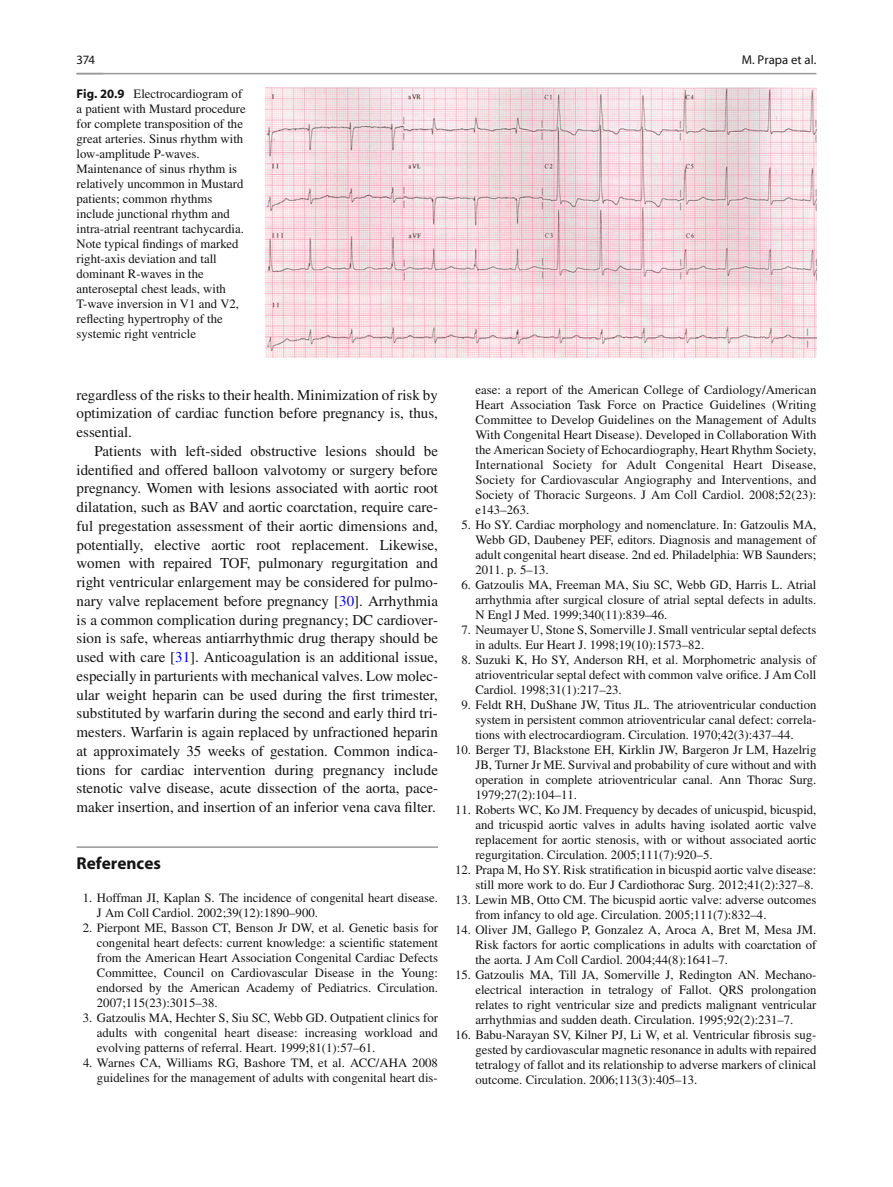
<style>
.page{position:relative;width:893px;height:1187px;background:#fff}
.page>*{position:absolute;margin:0;border:0;box-sizing:border-box;transform-origin:0 0}
.t1{font:700 17.25px "Myriad";color:#131413}
.t2{font:15px/18.8px "Times";color:#131413;text-align:justify}
.t3{font:12.75px/15px "Times";color:#131413;text-align:justify}
.t4{font:12.75px "Myriad";color:#131413}
.s1{font-family:"Myriad";font-weight:700}
.s2{color:#00f}
</style>
<div class="page">
<hr style="left:77px;top:73px;width:739px;height:1px;background:#989898">
<hr style="left:77px;top:846px;width:361px;height:1px;background:#989898">
<img style="left:266px;top:88px;width:550px;height:269px">
<p class="t4" style="left:77px;top:55px;width:20px">374</p>
<p class="t4" style="left:742px;top:55px;width:76px">M. Prapa et al.</p>
<p class="t3" style="left:77px;top:87px;width:171px;text-align:left"><span class="s1">Fig. 20.9</span> Electrocardiogram of a patient with Mustard procedure for complete transposition of the great arteries. Sinus rhythm with low-amplitude P-waves.<br>Maintenance of sinus rhythm is relatively uncommon in Mustard patients; common rhythms include junctional rhythm and intra-atrial reentrant tachycardia.<br>Note typical fi ndings of marked right-axis deviation and tall dominant R-waves in the anteroseptal chest leads, with<br>T-wave inversion in V1 and V2, re fl ecting hypertrophy of the systemic right ventricle</p>
<p class="t2" style="left:77px;top:386px;width:363px">regardless of the risks to their health. Minimization of risk by optimization of cardiac function before pregnancy is, thus, essential.</p>
<p class="t2" style="left:77px;top:443px;width:363px;text-indent:18px">Patients with left-sided obstructive lesions should be identi fi ed and offered balloon valvotomy or surgery before pregnancy. Women with lesions associated with aortic root dilatation, such as BAV and aortic coarctation, require care&shy;ful pregestation assessment of their aortic dimensions and, potentially, elective aortic root replacement. Likewise, women with repaired TOF, pulmonary regurgitation and right ventricular enlargement may be considered for pulmo&shy;nary valve replacement before pregnancy [ <span class="s2">30</span> ] . Arrhythmia is a common complication during pregnancy; DC cardiover&shy;sion is safe, whereas antiarrhythmic drug therapy should be used with care [ <span class="s2">31</span> ] . Anticoagulation is an additional issue, especially in parturients with mechanical valves. Low molec&shy;ular weight heparin can be used during the fi rst trimester, substituted by warfarin during the second and early third tri&shy;mesters. Warfarin is again replaced by unfractioned heparin at approximately 35 weeks of gestation. Common indica&shy;tions for cardiac intervention during pregnancy include stenotic valve disease, acute dissection of the aorta, pace&shy;maker insertion, and insertion of an inferior vena cava fi lter.</p>
<h1 class="t1" style="left:77px;top:856px;width:86px">References</h1>
<p class="t3" style="left:97px;top:891px;width:343px;text-indent:-14px">1. Hoffman JI, Kaplan S. The incidence of congenital heart disease.<br>J Am Coll Cardiol. 2002;39(12):1890–900.</p>
<p class="t3" style="left:97px;top:921px;width:343px;text-indent:-14px">2. Pierpont ME, Basson CT, Benson Jr DW, et al. Genetic basis for congenital heart defects: current knowledge: a scienti fi c statement from the American Heart Association Congenital Cardiac Defects Committee, Council on Cardiovascular Disease in the Young: endorsed by the American Academy of Pediatrics. Circulation.<br>2007;115(23):3015–38.</p>
<p class="t3" style="left:97px;top:1011px;width:343px;text-indent:-14px">3. Gatzoulis MA, Hechter S, Siu SC, Webb GD. Outpatient clinics for adults with congenital heart disease: increasing workload and evolving patterns of referral. Heart. 1999;81(1):57–61.</p>
<p class="t3" style="left:83px;top:1056px;width:356px;text-align:right">4. Warnes CA, Williams RG, Bashore TM, et al. ACC/AHA 2008 guidelines for the management of adults with congenital heart dis-</p>
<p class="t3" style="left:475px;top:383px;width:343px">ease: a report of the American College of Cardiology/American Heart Association Task Force on Practice Guidelines (Writing Committee to Develop Guidelines on the Management of Adults With Congenital Heart Disease). Developed in Collaboration With the American Society of Echocardiography, Heart Rhythm Society, International Society for Adult Congenital Heart Disease, Society for Cardiovascular Angiography and Interventions, and Society of Thoracic Surgeons. J Am Coll Cardiol. 2008;52(23): e143–263.</p>
<p class="t3" style="left:475px;top:518px;width:343px;text-indent:-14px">5. Ho SY. Cardiac morphology and nomenclature. In: Gatzoulis MA, Webb GD, Daubeney PEF, editors. Diagnosis and management of adult congenital heart disease. 2nd ed. Philadelphia: WB Saunders; 2011. p. 5–13.</p>
<p class="t3" style="left:475px;top:578px;width:343px;text-indent:-14px">6. Gatzoulis MA, Freeman MA, Siu SC, Webb GD, Harris L. Atrial arrhythmia after surgical closure of atrial septal defects in adults.<br>N Engl J Med. 1999;340(11):839–46.</p>
<p class="t3" style="left:475px;top:623px;width:343px;text-indent:-14px">7. Neumayer U, Stone S, Somerville J. Small ventricular septal defects in adults. Eur Heart J. 1998;19(10):1573–82.</p>
<p class="t3" style="left:475px;top:653px;width:343px;text-indent:-14px">8. Suzuki K, Ho SY, Anderson RH, et al. Morphometric analysis of atrioventricular septal defect with common valve ori fi ce. J Am Coll Cardiol. 1998;31(1):217–23.</p>
<p class="t3" style="left:475px;top:698px;width:343px;text-indent:-14px">9. Feldt RH, DuShane JW, Titus JL. The atrioventricular conduction system in persistent common atrioventricular canal defect: correla&shy;tions with electrocardiogram. Circulation. 1970;42(3):437–44.</p>
<p class="t3" style="left:475px;top:743px;width:343px;text-indent:-20px">10. Berger TJ, Blackstone EH, Kirklin JW, Bargeron Jr LM, Hazelrig JB, Turner Jr ME. Survival and probability of cure without and with operation in complete atrioventricular canal. Ann Thorac Surg.<br>1979;27(2):104–11.</p>
<p class="t3" style="left:475px;top:803px;width:343px;text-indent:-20px">11. Roberts WC, Ko JM. Frequency by decades of unicuspid, bicuspid, and tricuspid aortic valves in adults having isolated aortic valve replacement for aortic stenosis, with or without associated aortic regurgitation. Circulation. 2005;111(7):920–5.</p>
<p class="t3" style="left:455px;top:863px;width:363px;text-align:right">12. Prapa M, Ho SY. Risk strati fi cation in bicuspid aortic valve disease: still more work to do. Eur J Cardiothorac Surg. 2012;41(2):327–8.</p>
<p class="t3" style="left:475px;top:893px;width:343px;text-indent:-20px">13. Lewin MB, Otto CM. The bicuspid aortic valve: adverse outcomes from infancy to old age. Circulation. 2005;111(7):832–4.</p>
<p class="t3" style="left:475px;top:923px;width:343px;text-indent:-20px">14. Oliver JM, Gallego P, Gonzalez A, Aroca A, Bret M, Mesa JM.<br>Risk factors for aortic complications in adults with coarctation of the aorta. J Am Coll Cardiol. 2004;44(8):1641–7.</p>
<p class="t3" style="left:475px;top:968px;width:343px;text-indent:-20px">15. Gatzoulis MA, Till JA, Somerville J, Redington AN. Mechano&shy;electrical interaction in tetralogy of Fallot. QRS prolongation relates to right ventricular size and predicts malignant ventricular arrhythmias and sudden death. Circulation. 1995;92(2):231–7.</p>
<p class="t3" style="left:475px;top:1028px;width:343px;text-indent:-20px">16. Babu-Narayan SV, Kilner PJ, Li W, et al. Ventricular fi brosis sug&shy;gested by cardiovascular magnetic resonance in adults with repaired tetralogy of fallot and its relationship to adverse markers of clinical outcome. Circulation. 2006;113(3):405–13.</p>
</div>
